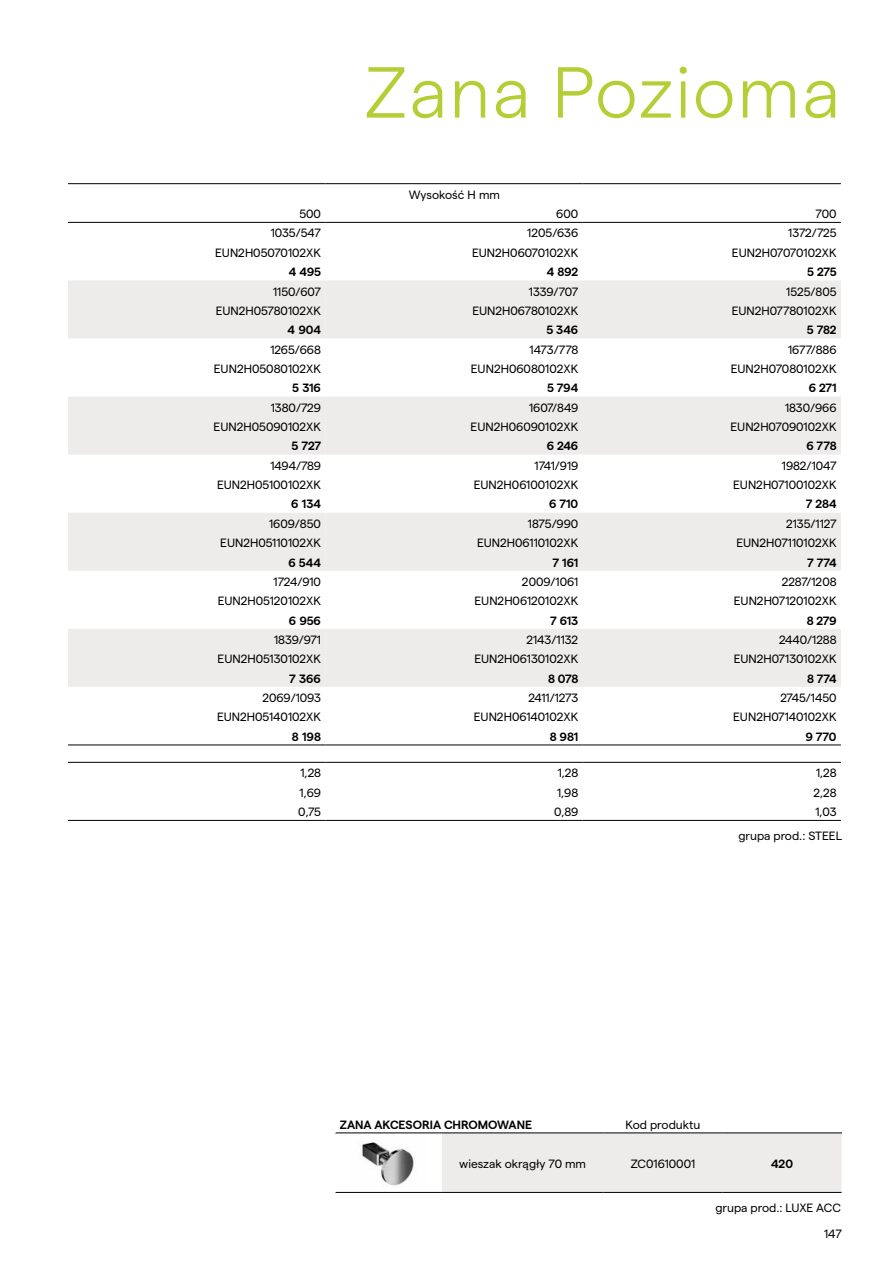
<style>
.page{position:relative;width:893px;height:1263px;background:#fff}
.page>*{position:absolute;margin:0;border:0;box-sizing:border-box;transform-origin:0 0}
.t1{font:300 72px "Matter";letter-spacing:.03em;color:#b6ce35}
.t2{font:12px "Matter";color:#000}
.t3{font:600 12px "Matter";color:#000}
</style>
<div class="page">
<svg style="left:68px;top:280px;width:257px;height:407px;fill:#eeeceb"></svg>
<svg style="left:325px;top:280px;width:516px;height:407px;fill:#eeeceb"></svg>
<hr style="left:68px;top:222px;width:257px;height:1px;background:#000">
<hr style="left:325px;top:222px;width:258px;height:1px;background:#000">
<hr style="left:583px;top:222px;width:258px;height:1px;background:#000">
<hr style="left:68px;top:183px;width:257px;height:1px;background:#000">
<hr style="left:325px;top:183px;width:258px;height:1px;background:#000">
<hr style="left:583px;top:183px;width:258px;height:1px;background:#000">
<hr style="left:68px;top:745px;width:257px;height:1px;background:#000">
<hr style="left:325px;top:745px;width:258px;height:1px;background:#000">
<hr style="left:583px;top:745px;width:258px;height:1px;background:#000">
<hr style="left:68px;top:762px;width:257px;height:1px;background:#000">
<hr style="left:325px;top:762px;width:258px;height:1px;background:#000">
<hr style="left:583px;top:762px;width:258px;height:1px;background:#000">
<hr style="left:68px;top:820px;width:257px;height:1px;background:#000">
<hr style="left:325px;top:820px;width:258px;height:1px;background:#000">
<hr style="left:583px;top:820px;width:258px;height:1px;background:#000">
<div style="left:442px;top:1132px;width:400px;height:60px;background:#eeeceb"></div>
<hr style="left:336px;top:1192px;width:106px;height:1px;background:#000">
<hr style="left:442px;top:1192px;width:161px;height:1px;background:#000">
<hr style="left:603px;top:1192px;width:119px;height:1px;background:#000">
<hr style="left:722px;top:1192px;width:120px;height:1px;background:#000">
<hr style="left:335px;top:1133px;width:107px;height:1px;background:#000">
<hr style="left:442px;top:1133px;width:161px;height:1px;background:#000">
<hr style="left:603px;top:1133px;width:119px;height:1px;background:#000">
<hr style="left:722px;top:1133px;width:120px;height:1px;background:#000">
<img style="left:360px;top:1142px;width:55px;height:44px">
<h1 class="t1" style="left:365px;top:40px;width:477px">Zana Pozioma</h1>
<p class="t2" style="left:409px;top:186px;width:93px">Wysokość H mm</p>
<p class="t2" style="left:299px;top:205px;width:23px">500</p>
<p class="t2" style="left:556px;top:205px;width:23px">600</p>
<p class="t2" style="left:816px;top:205px;width:23px">700</p>
<p class="t2" style="left:271px;top:224px;width:52px">1035/547</p>
<p class="t2" style="left:527px;top:224px;width:53px">1205/636</p>
<p class="t2" style="left:788px;top:224px;width:50px">1372/725</p>
<p class="t2" style="left:215px;top:244px;width:107px">EUN2H05070102XK</p>
<p class="t2" style="left:472px;top:244px;width:108px">EUN2H06070102XK</p>
<p class="t2" style="left:732px;top:244px;width:106px">EUN2H07070102XK</p>
<p class="t3" style="left:289px;top:263px;width:34px">4 495</p>
<p class="t3" style="left:547px;top:263px;width:33px">4 892</p>
<p class="t3" style="left:807px;top:263px;width:31px">5 275</p>
<p class="t2" style="left:273px;top:283px;width:49px">1150/607</p>
<p class="t2" style="left:529px;top:283px;width:51px">1339/707</p>
<p class="t2" style="left:786px;top:283px;width:52px">1525/805</p>
<p class="t2" style="left:216px;top:302px;width:107px">EUN2H05780102XK</p>
<p class="t2" style="left:472px;top:302px;width:107px">EUN2H06780102XK</p>
<p class="t2" style="left:732px;top:302px;width:106px">EUN2H07780102XK</p>
<p class="t3" style="left:288px;top:321px;width:35px">4 904</p>
<p class="t3" style="left:546px;top:321px;width:33px">5 346</p>
<p class="t3" style="left:807px;top:321px;width:31px">5 782</p>
<p class="t2" style="left:270px;top:341px;width:52px">1265/668</p>
<p class="t2" style="left:529px;top:341px;width:50px">1473/778</p>
<p class="t2" style="left:788px;top:341px;width:50px">1677/886</p>
<p class="t2" style="left:214px;top:360px;width:109px">EUN2H05080102XK</p>
<p class="t2" style="left:471px;top:360px;width:109px">EUN2H06080102XK</p>
<p class="t2" style="left:731px;top:360px;width:107px">EUN2H07080102XK</p>
<p class="t3" style="left:292px;top:379px;width:30px">5 316</p>
<p class="t3" style="left:547px;top:379px;width:33px">5 794</p>
<p class="t3" style="left:809px;top:379px;width:29px">6 271</p>
<p class="t2" style="left:271px;top:399px;width:52px">1380/729</p>
<p class="t2" style="left:529px;top:399px;width:51px">1607/849</p>
<p class="t2" style="left:785px;top:399px;width:53px">1830/966</p>
<p class="t2" style="left:214px;top:418px;width:109px">EUN2H05090102XK</p>
<p class="t2" style="left:471px;top:418px;width:109px">EUN2H06090102XK</p>
<p class="t2" style="left:730px;top:418px;width:108px">EUN2H07090102XK</p>
<p class="t3" style="left:291px;top:437px;width:31px">5 727</p>
<p class="t3" style="left:547px;top:437px;width:33px">6 246</p>
<p class="t3" style="left:806px;top:437px;width:32px">6 778</p>
<p class="t2" style="left:270px;top:457px;width:52px">1494/789</p>
<p class="t2" style="left:535px;top:457px;width:45px">1741/919</p>
<p class="t2" style="left:782px;top:457px;width:56px">1982/1047</p>
<p class="t2" style="left:217px;top:476px;width:105px">EUN2H05100102XK</p>
<p class="t2" style="left:474px;top:476px;width:106px">EUN2H06100102XK</p>
<p class="t2" style="left:733px;top:476px;width:105px">EUN2H07100102XK</p>
<p class="t3" style="left:291px;top:495px;width:31px">6 134</p>
<p class="t3" style="left:549px;top:495px;width:31px">6 710</p>
<p class="t3" style="left:806px;top:495px;width:32px">7 284</p>
<p class="t2" style="left:269px;top:515px;width:53px">1609/850</p>
<p class="t2" style="left:528px;top:515px;width:52px">1875/990</p>
<p class="t2" style="left:786px;top:515px;width:52px">2135/1127</p>
<p class="t2" style="left:220px;top:534px;width:102px">EUN2H05110102XK</p>
<p class="t2" style="left:477px;top:534px;width:103px">EUN2H06110102XK</p>
<p class="t2" style="left:736px;top:534px;width:102px">EUN2H07110102XK</p>
<p class="t3" style="left:288px;top:553px;width:34px">6 544</p>
<p class="t3" style="left:553px;top:553px;width:27px">7 161</p>
<p class="t3" style="left:807px;top:553px;width:31px">7 774</p>
<p class="t2" style="left:274px;top:573px;width:49px">1724/910</p>
<p class="t2" style="left:522px;top:573px;width:58px">2009/1061</p>
<p class="t2" style="left:782px;top:573px;width:56px">2287/1208</p>
<p class="t2" style="left:218px;top:592px;width:105px">EUN2H05120102XK</p>
<p class="t2" style="left:474px;top:592px;width:105px">EUN2H06120102XK</p>
<p class="t2" style="left:734px;top:592px;width:104px">EUN2H07120102XK</p>
<p class="t3" style="left:289px;top:611px;width:34px">6 956</p>
<p class="t3" style="left:550px;top:611px;width:30px">7 613</p>
<p class="t3" style="left:807px;top:611px;width:31px">8 279</p>
<p class="t2" style="left:274px;top:631px;width:48px">1839/971</p>
<p class="t2" style="left:527px;top:631px;width:53px">2143/1132</p>
<p class="t2" style="left:779px;top:631px;width:59px">2440/1288</p>
<p class="t2" style="left:218px;top:650px;width:105px">EUN2H05130102XK</p>
<p class="t2" style="left:474px;top:650px;width:105px">EUN2H06130102XK</p>
<p class="t2" style="left:734px;top:650px;width:104px">EUN2H07130102XK</p>
<p class="t3" style="left:289px;top:669px;width:33px">7 366</p>
<p class="t3" style="left:548px;top:669px;width:32px">8 078</p>
<p class="t3" style="left:807px;top:669px;width:31px">8 774</p>
<p class="t2" style="left:262px;top:689px;width:60px">2069/1093</p>
<p class="t2" style="left:529px;top:689px;width:51px">2411/1273</p>
<p class="t2" style="left:780px;top:689px;width:58px">2745/1450</p>
<p class="t2" style="left:217px;top:708px;width:105px">EUN2H05140102XK</p>
<p class="t2" style="left:474px;top:708px;width:106px">EUN2H06140102XK</p>
<p class="t2" style="left:733px;top:708px;width:105px">EUN2H07140102XK</p>
<p class="t3" style="left:292px;top:728px;width:31px">8 198</p>
<p class="t3" style="left:550px;top:728px;width:30px">8 981</p>
<p class="t3" style="left:806px;top:728px;width:33px">9 770</p>
<p class="t2" style="left:300px;top:764px;width:22px">1,28</p>
<p class="t2" style="left:558px;top:764px;width:22px">1,28</p>
<p class="t2" style="left:816px;top:764px;width:22px">1,28</p>
<p class="t2" style="left:300px;top:784px;width:23px">1,69</p>
<p class="t2" style="left:557px;top:784px;width:23px">1,98</p>
<p class="t2" style="left:813px;top:784px;width:25px">2,28</p>
<p class="t2" style="left:298px;top:803px;width:24px">0,75</p>
<p class="t2" style="left:554px;top:803px;width:26px">0,89</p>
<p class="t2" style="left:815px;top:803px;width:23px">1,03</p>
<p class="t2" style="left:738px;top:827px;width:105px">grupa prod.: STEEL</p>
<p class="t3" style="left:340px;top:1115px;width:194px">ZANA AKCESORIA CHROMOWANE</p>
<p class="t2" style="left:626px;top:1116px;width:76px">Kod produktu</p>
<p class="t2" style="left:459px;top:1155px;width:128px">wieszak okrągły 70 mm</p>
<p class="t2" style="left:631px;top:1155px;width:66px">ZC01610001</p>
<p class="t3" style="left:771px;top:1155px;width:23px">420</p>
<p class="t2" style="left:715px;top:1199px;width:127px">grupa prod.: LUXE ACC</p>
<p class="t2" style="left:824px;top:1225px;width:19px">147</p>
</div>
